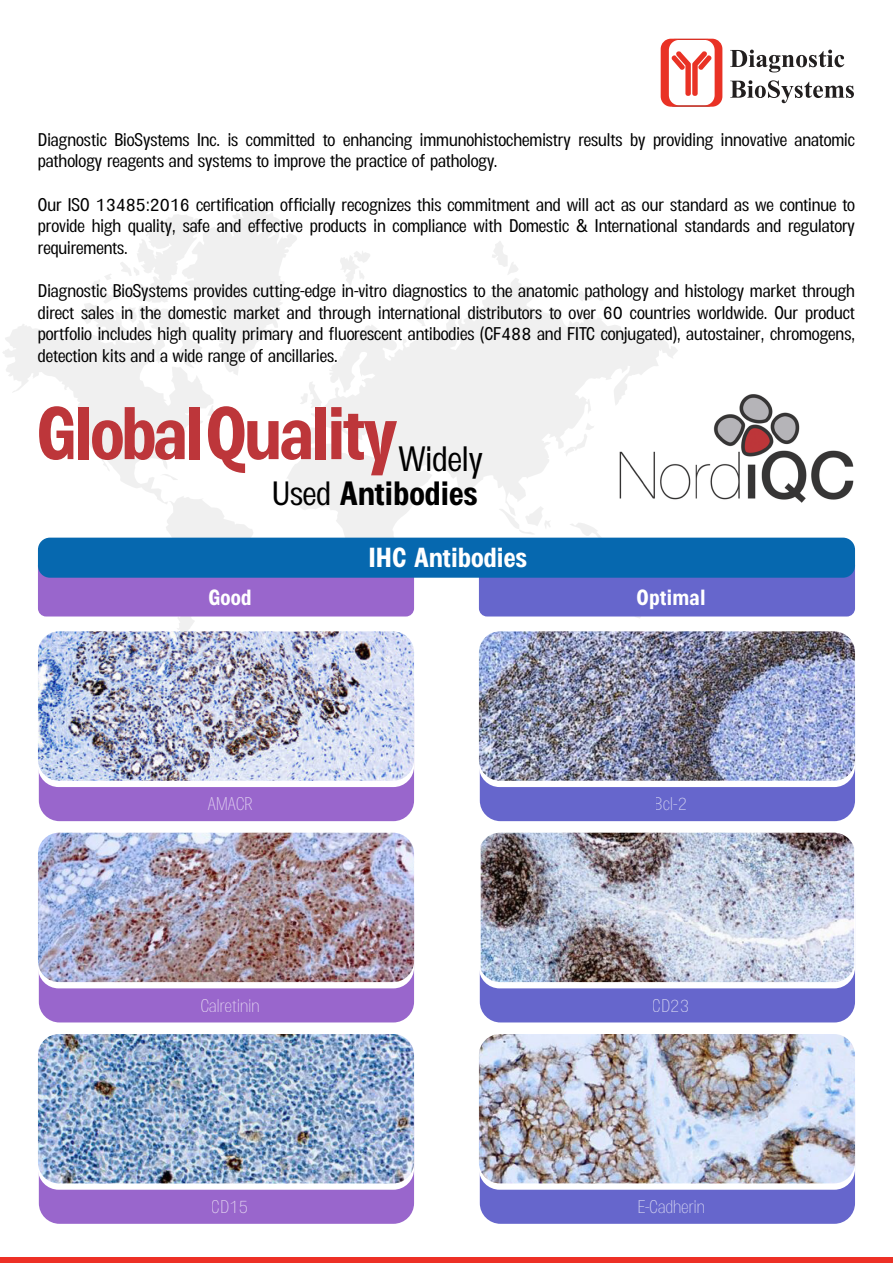
<style>
.page{position:relative;width:893px;height:1263px;background:#fff}
.page>*{position:absolute;margin:0;border:0;box-sizing:border-box;transform-origin:0 0}
.t1{font:700 72.9px "Morton";letter-spacing:-.04em;color:#bd363a}
.t2{font:700 33px "Morton";color:#000}
.t3{font:700 27px "Morton";color:#fff}
.t4{font:700 21.6px "Morton";letter-spacing:.01em;color:#fff}
.t5{font:18px/21.6px "Morton";color:#000;text-align:justify}
.t6{font:300 18px "Morton";letter-spacing:.01em;color:#fff}
.s1{font-weight:400}
</style>
<div class="page">
<img style="left:678px;top:394px;width:176px;height:109px">
<svg style="left:449px;top:278px;width:229px;height:310px;fill:#f3f3f3"></svg>
<svg style="left:492px;top:241px;width:26px;height:34px"></svg>
<svg style="left:564px;top:423px;width:30px;height:34px"></svg>
<svg style="left:578px;top:290px;width:25px;height:12px"></svg>
<svg style="left:730px;top:50px;width:114px;height:22px"></svg>
<svg style="left:730px;top:80px;width:124px;height:23px"></svg>
<svg style="left:661px;top:39px;width:61px;height:68px"></svg>
<div style="left:0;top:1257px;width:893px;height:6px;background:#ed3026"></div>
<div style="left:480px;top:677px;width:375px;height:144px;background:#66c;border-radius:21px"></div>
<div style="left:479px;top:642px;width:376px;height:145px;background:#fff;border-radius:21px"></div>
<img style="left:479px;top:631px;width:376px;height:150px">
<div style="left:39px;top:677px;width:375px;height:144px;background:#96c;border-radius:21px"></div>
<div style="left:38px;top:642px;width:376px;height:145px;background:#fff;border-radius:21px"></div>
<img style="left:38px;top:645px;width:376px;height:136px">
<div style="left:480px;top:878px;width:375px;height:144px;background:#66c;border-radius:21px"></div>
<div style="left:479px;top:844px;width:376px;height:144px;background:#fff;border-radius:21px"></div>
<img style="left:481px;top:833px;width:373px;height:149px">
<div style="left:39px;top:878px;width:375px;height:144px;background:#96c;border-radius:21px"></div>
<div style="left:38px;top:844px;width:376px;height:144px;background:#fff;border-radius:21px"></div>
<img style="left:38px;top:833px;width:376px;height:149px">
<div style="left:480px;top:1079px;width:375px;height:145px;background:#66c;border-radius:21px"></div>
<svg style="left:479px;top:1045px;width:376px;height:145px;background:#f4f4f8"></svg>
<img style="left:479px;top:1034px;width:376px;height:149px">
<div style="left:39px;top:1079px;width:375px;height:145px;background:#96c;border-radius:21px"></div>
<svg style="left:38px;top:1045px;width:376px;height:145px;background:#f3f3f9"></svg>
<img style="left:38px;top:1034px;width:376px;height:149px">
<svg style="left:479px;top:506px;width:376px;height:112px"></svg>
<svg style="left:3px;top:206px;width:446px;height:439px"></svg>
<div style="left:38px;top:538px;width:817px;height:40px;background:#0668af;border-radius:12px"></div>
<p class="t5" style="left:38px;top:127px;width:818px">Diagnostic BioSystems Inc. is committed to enhancing immunohistochemistry results by providing innovative anatomic pathology reagents and systems to improve the practice of pathology.</p>
<p class="t5" style="left:38px;top:192px;width:819px">Our ISO 13485:2016 certification officially recognizes this commitment and will act as our standard as we continue to provide high quality, safe and effective products in compliance with Domestic &amp; International standards and regulatory requirements.</p>
<p class="t5" style="left:38px;top:278px;width:819px">Diagnostic BioSystems provides cutting-edge in-vitro diagnostics to the anatomic pathology and histology market through direct sales in the domestic market and through international distributors to over 60 countries worldwide. Our product portfolio includes high quality primary and fluorescent antibodies (CF488 and FITC conjugated), autostainer, chromogens, detection kits and a wide range of ancillaries.</p>
<h1 class="t1" style="left:36px;top:369px;width:448px">GlobalQuality<sub>Widely</sub></h1>
<h2 class="t2" style="left:272px;top:464px;width:207px"><span class="s1">Used</span> Antibodies</h2>
<p class="t4" style="left:208px;top:578px;width:45px">Good</p>
<h3 class="t3" style="left:368px;top:533px;width:160px">IHC Antibodies</h3>
<p class="t4" style="left:637px;top:578px;width:71px">Optimal</p>
<p class="t6" style="left:208px;top:789px;width:46px">AMACR</p>
<p class="t6" style="left:655px;top:789px;width:34px">Bcl-2</p>
<p class="t6" style="left:201px;top:990px;width:60px">Calretinin</p>
<p class="t6" style="left:653px;top:990px;width:38px">CD23</p>
<p class="t6" style="left:212px;top:1192px;width:38px">CD15</p>
<p class="t6" style="left:637px;top:1192px;width:70px">E-Cadherin</p>
</div>
